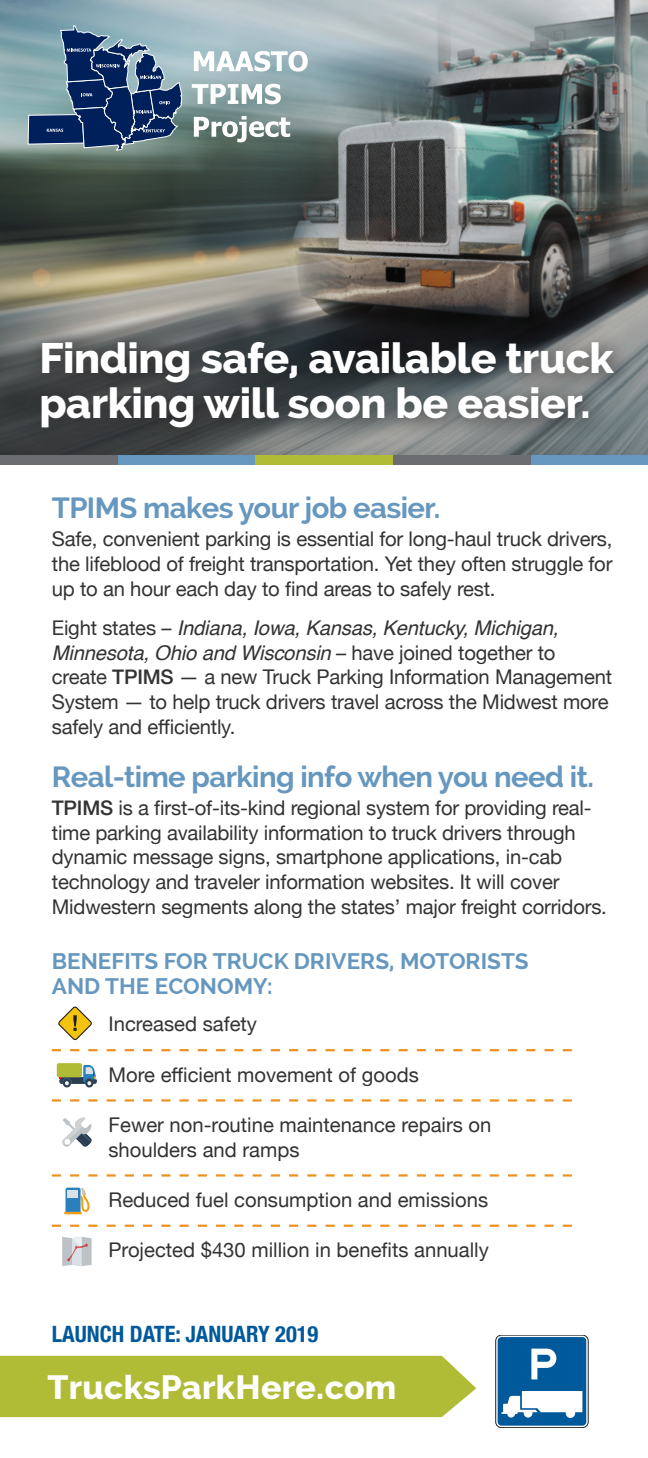
<style>
.page{position:relative;width:648px;height:1458px;background:#fff}
.page>*{position:absolute;margin:0;border:0;box-sizing:border-box;transform-origin:0 0}
.t1{font:800 42.75px/45px "Raleway";letter-spacing:-.01em;color:#fff}
.t2{font:800 33.75px "Raleway";letter-spacing:.01em;color:#fff}
.Subhead_Blue{font:700 29.25px "Raleway";letter-spacing:-.02em;color:#6697be}
.Body_Copy{font:700 22.5px/24.8px "Raleway";color:#6697be}
.Copy{font:700 condensed 22.5px "Helvetica Neue";color:#00599b}
.Body_Copy-2{font:20.25px/24.8px "Helvetica Neue";letter-spacing:-.01em;color:#323332}
.Bulleted_Copy{font:20.25px/24.8px "Helvetica Neue";color:#323332}
.Copy-2{font:20.25px "Helvetica Neue";color:#323332}
.s1{font-family:"Helvetica";font-style:italic}
.s2{font-weight:500}
</style>
<div class="page">
<img style="left:0;top:0;width:648px;height:455px">
<div style="left:20px;top:321px;width:614px;height:128px;background:#231f20;opacity:.49"></div>
<div style="left:117px;top:455px;width:138px;height:10px;background:#6697be"></div>
<div style="left:255px;top:455px;width:138px;height:10px;background:#b0bb36"></div>
<div style="left:0;top:455px;width:117px;height:10px;background:#6c6d70"></div>
<div style="left:531px;top:455px;width:117px;height:10px;background:#6697be"></div>
<div style="left:393px;top:455px;width:138px;height:10px;background:#6c6d70"></div>
<svg style="left:27px;top:25px;width:156px;height:126px;background:#516e8d"></svg>
<svg style="left:194px;top:51px;width:114px;height:21px"></svg>
<svg style="left:192px;top:84px;width:89px;height:20px"></svg>
<svg style="left:194px;top:116px;width:96px;height:26px"></svg>
<svg style="left:52px;top:1049px;width:520px;height:2px"></svg>
<svg style="left:52px;top:1099px;width:520px;height:3px"></svg>
<svg style="left:52px;top:1174px;width:520px;height:3px"></svg>
<svg style="left:52px;top:1225px;width:520px;height:2px"></svg>
<svg style="left:64px;top:1188px;width:26px;height:26px"></svg>
<div style="left:68px;top:1190px;width:10px;height:7px;background:#d9e0e6"></div>
<svg style="left:62px;top:1237px;width:30px;height:29px"></svg>
<svg style="left:62px;top:1117px;width:30px;height:30px"></svg>
<svg style="left:59px;top:1065px;width:38px;height:20px"></svg>
<div style="left:57px;top:1063px;width:25px;height:14px;background:#b0bb36;border-radius:2px"></div>
<div style="left:0;top:1356px;width:476px;height:61px;background:#b0bb36"></div>
<div style="left:496px;top:1335px;width:92px;height:93px;border:1px solid #231f20;border-radius:6px"></div>
<div style="left:498px;top:1337px;width:88px;height:89px;background:#00599b;border-radius:4px"></div>
<svg style="left:531px;top:1349px;width:25px;height:30px"></svg>
<svg style="left:502px;top:1391px;width:80px;height:27px"></svg>
<svg style="left:58px;top:1006px;width:34px;height:35px"></svg>
<p class="t1" style="left:39px;top:336px;width:576px">Finding safe, available truck parking will soon be easier.</p>
<p class="Subhead_Blue" style="left:52px;top:491px;width:390px">TPIMS makes your job easier.</p>
<p class="Body_Copy-2" style="left:52px;top:528px;width:562px;text-align:justify">Safe, convenient parking is essential for long-haul truck drivers, the lifeblood of freight transportation. Yet they often struggle for up to an hour each day to find areas to safely rest.</p>
<p class="Body_Copy-2" style="left:52px;top:616px;width:562px">Eight states – <span class="s1">Indiana, Iowa, Kansas, Kentucky, Michigan, Minnesota, Ohio and Wisconsin</span> – have joined together to create <span class="s2">TPIMS</span> — a new Truck Parking Information Management System — to help truck drivers travel across the Midwest more safely and efficiently.</p>
<p class="Subhead_Blue" style="left:52px;top:760px;width:544px">Real-time parking info when you need it.</p>
<p class="Body_Copy-2" style="left:52px;top:796px;width:557px"><span class="s2">TPIMS</span> is a first-of-its-kind regional system for providing real&shy;time parking availability information to truck drivers through dynamic message signs, smartphone applications, in-cab technology and traveler information websites. It will cover Midwestern segments along the states’ major freight corridors.</p>
<p class="Body_Copy" style="left:52px;top:949px;width:478px">BENEFITS FOR TRUCK DRIVERS, MOTORISTS<br>AND THE ECONOMY:</p>
<p class="Copy-2" style="left:109px;top:1010px;width:150px">Increased safety</p>
<p class="Bulleted_Copy" style="left:109px;top:1063px;width:312px">More efficient movement of goods</p>
<p class="Bulleted_Copy" style="left:109px;top:1114px;width:384px">Fewer non-routine maintenance repairs on shoulders and ramps</p>
<p class="Bulleted_Copy" style="left:109px;top:1189px;width:381px">Reduced fuel consumption and emissions</p>
<p class="Bulleted_Copy" style="left:109px;top:1239px;width:382px">Projected $430 million in benefits annually</p>
<p class="Copy" style="left:52px;top:1316px;width:268px">LAUNCH DATE: JANUARY 2019</p>
<p class="t2" style="left:47px;top:1368px;width:351px">TrucksParkHere.com</p>
</div>
